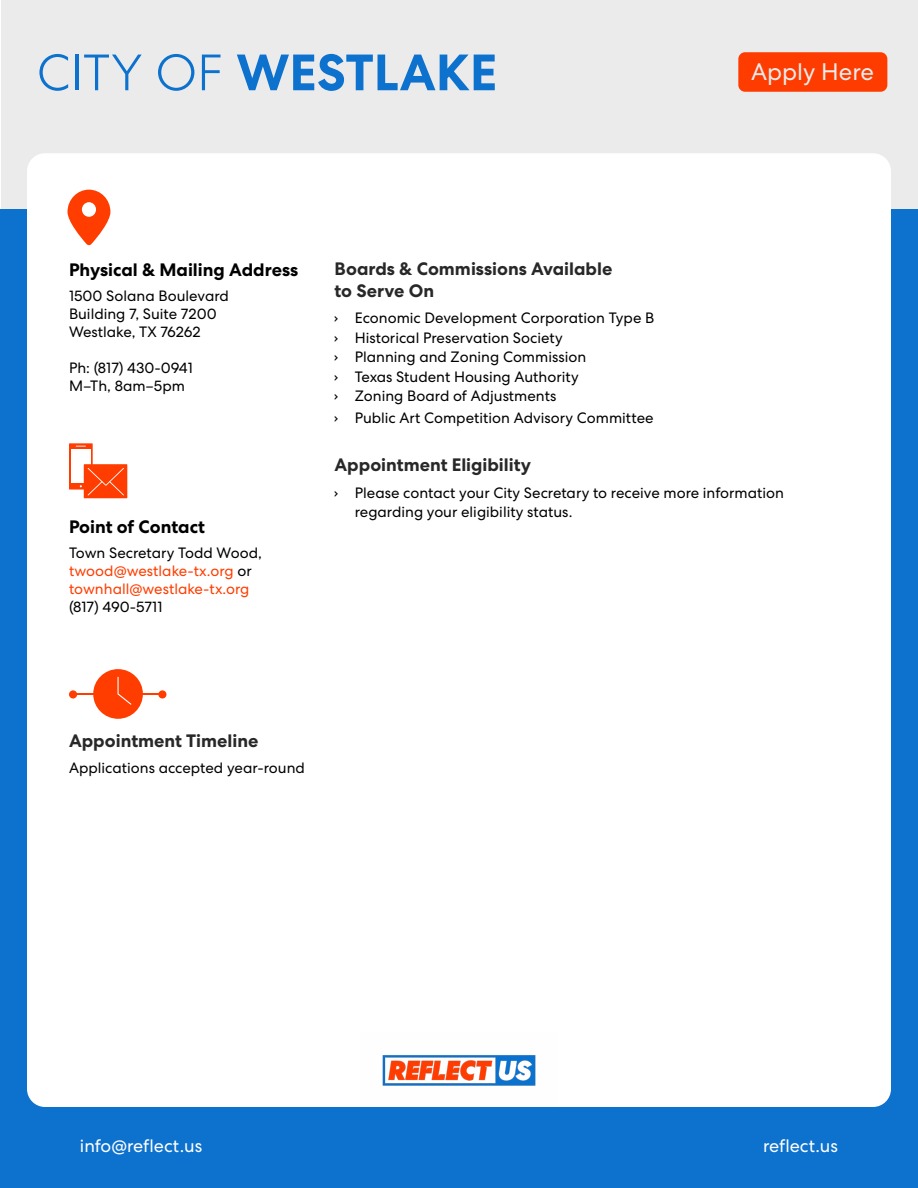
<style>
.page{position:relative;width:918px;height:1188px;background:#fff}
.page>*{position:absolute;margin:0;border:0;box-sizing:border-box;transform-origin:0 0}
.t1{font:700 51px "Centra No 2";color:#0d71ce}
.t2{font:24px "Centra No 2";color:#ebebec}
.t3{font:700 18px/21.6px "Centra No 2";color:#292829}
.t4{font:700 18px "Centra No 2";color:#000}
.t5{font:18px "Centra No 2";color:#fff}
.t6{font:15px/19.5px "Centra No 2";color:#000}
.t7{font:15px/18px "Centra No 2";color:#ff3d00}
.s1{font-weight:300}
.s2{color:#000}
.s3{font-family:"DIN Condensed";font-weight:700}
</style>
<div class="page">
<div style="left:1px;top:0;width:917px;height:210px;background:#ebebec"></div>
<div style="left:0;top:210px;width:918px;height:978px;background:#0d71ce"></div>
<div style="left:27px;top:153px;width:864px;height:954px;background:#fff;border-radius:18px"></div>
<img style="left:382px;top:1055px;width:154px;height:31px">
<svg style="left:69px;top:443px;width:24px;height:47px"></svg>
<div style="left:71px;top:450px;width:20px;height:33px;background:#fff"></div>
<div style="left:84px;top:464px;width:43px;height:34px;background:#ff3d00"></div>
<svg style="left:88px;top:468px;width:36px;height:27px"></svg>
<div style="left:69px;top:690px;width:8px;height:9px;background:#ff3d00;border-radius:50%"></div>
<div style="left:158px;top:690px;width:8px;height:9px;background:#ff3d00;border-radius:50%"></div>
<hr style="left:73px;top:693px;width:89px;height:2px;background:#ff3d00">
<div style="left:93px;top:669px;width:50px;height:50px;background:#ff3d00;border-radius:50%"></div>
<svg style="left:117px;top:677px;width:14px;height:28px"></svg>
<svg style="left:67px;top:190px;width:43px;height:56px"></svg>
<div style="left:82px;top:202px;width:14px;height:15px;background:#fff;border-radius:50%"></div>
<div style="left:738px;top:52px;width:149px;height:40px;background:#ff3c00;border-radius:7px"></div>
<h1 class="t1" style="left:37px;top:42px;width:462px"><span class="s1">CITY OF</span> WESTLAKE</h1>
<h2 class="t2" style="left:751px;top:57px;width:125px">Apply Here</h2>
<p class="t4" style="left:69px;top:259px;width:231px">Physical &amp; Mailing Address</p>
<p class="t6" style="left:69px;top:287px;width:161px;line-height:18px">1500 Solana Boulevard<br>Building 7, Suite 7200<br>Westlake, TX 76262</p>
<p class="t6" style="left:69px;top:359px;width:125px;line-height:18px">Ph: (817) 430-0941<br>M–Th, 8am–5pm</p>
<p class="t4" style="left:69px;top:516px;width:138px">Point of Contact</p>
<p class="t7" style="left:69px;top:544px;width:194px"><span class="s2">Town Secretary Todd Wood, </span>twood@westlake-tx.org <span class="s2">or </span>townhall@westlake-tx.org</p>
<p class="t6" style="left:69px;top:597px;width:95px">(817) 490-5711</p>
<p class="t3" style="left:334px;top:258px;width:279px">Boards &amp; Commissions Available to Serve On</p>
<p class="t6" style="left:334px;top:308px;width:321px"><span class="s3">›</span> Economic Development Corporation Type B <span class="s3">›</span> Historical Preservation Society<br><span class="s3">›</span> Planning and Zoning Commission<br><span class="s3">›</span> Texas Student Housing Authority<br><span class="s3">›</span> Zoning Board of Adjustments</p>
<p class="t6" style="left:334px;top:408px;width:321px"><span class="s3">›</span> Public Art Competition Advisory Committee</p>
<p class="t3" style="left:334px;top:455px;width:198px">Appointment Eligibility</p>
<p class="t6" style="left:355px;top:483px;width:431px;text-indent:-20px"><span class="s3">›</span> Please contact your City Secretary to receive more information regarding your eligibility status.</p>
<p class="t3" style="left:69px;top:730px;width:191px">Appointment Timeline</p>
<p class="t6" style="left:69px;top:758px;width:237px">Applications accepted year-round</p>
<p class="t5" style="left:80px;top:1135px;width:124px">info@reflect.us</p>
<p class="t5" style="left:763px;top:1135px;width:77px">reflect.us</p>
</div>
